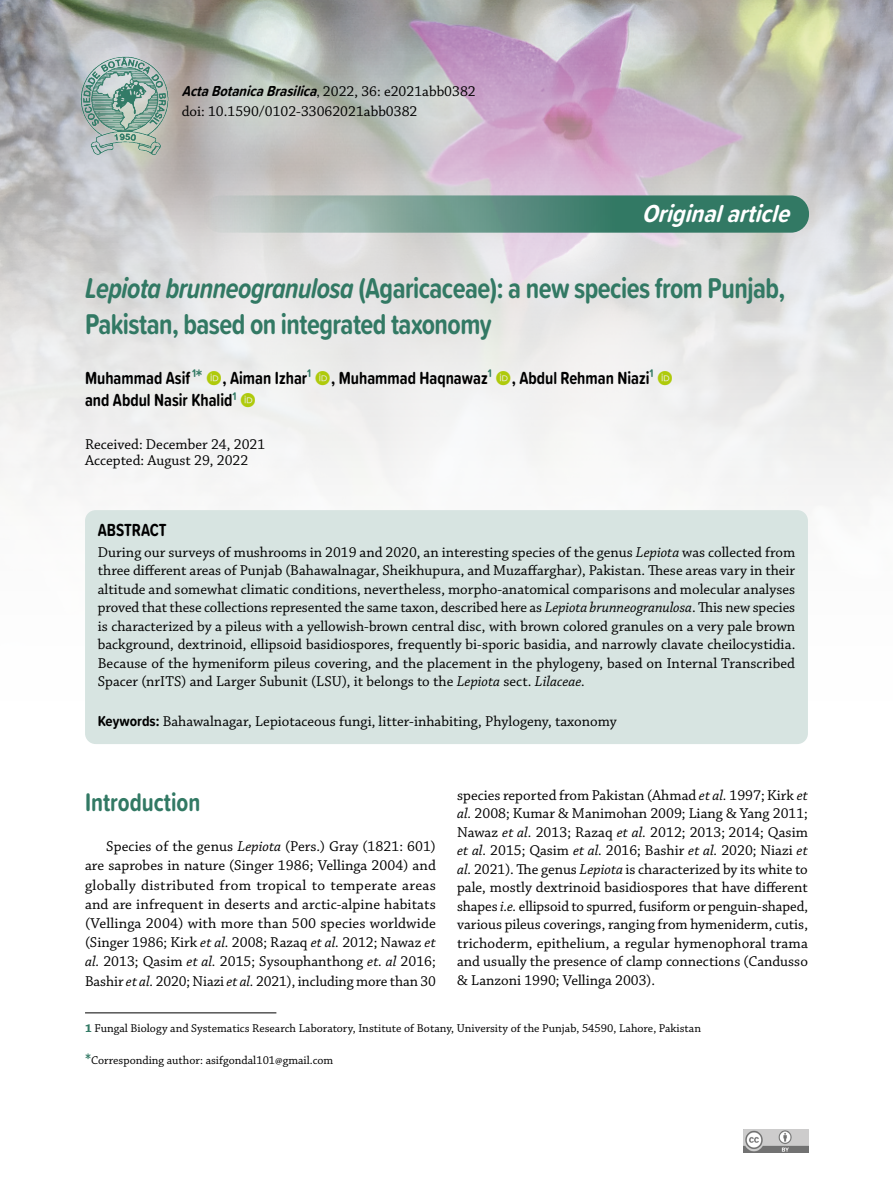
<style>
.page{position:relative;width:893px;height:1191px;background:#fff}
.page>*{position:absolute;margin:0;border:0;box-sizing:border-box;transform-origin:0 0}
.t1{font:700 29.7px/36.5px "Proxima Soft Cond";letter-spacing:-.02em;color:#327964;scale:.91 1}
.t2{font:700 26.4px "Proxima Soft Cond";color:#327964;scale:.91 1}
.t3{font:italic 700 25.5px "Proxima Soft Cond";color:#fff}
.t4{font:700 18.15px/22px "Proxima Soft Cond";color:#000;scale:.91 1}
.t5{font:15px/18.5px "Chaparral Pro";color:#000;text-align:justify}
.t6{font:italic 700 15px "Proxima Soft Cond";color:#000}
.t7{font:12px "Chaparral Pro";color:#000}
.s1{font-weight:400;font-style:normal}
.s2{font-family:"Chaparral Pro";font-weight:400;font-style:normal}
.s3{font-style:italic}
.s4{font-size:21.45px;color:#327964}
.s5{font-family:"Proxima Soft Cond";font-weight:700}
.s6{font-weight:700;color:#327964}
.s7{font-weight:700;font-size:15px;color:#327964}
</style>
<div class="page">
<img style="left:743px;top:1129px;width:66px;height:23px">
<img style="left:0;top:0;width:893px;height:742px">
<svg style="left:203px;top:195px;width:606px;height:38px;background:#6b988b"></svg>
<img style="left:77px;top:51px;width:98px;height:111px">
<div style="left:85px;top:510px;width:723px;height:234px;background:#d7e4e1;border-radius:11px"></div>
<hr style="left:85px;top:1012px;width:191px;height:1px;background:#000">
<svg style="left:207px;top:371px;width:14px;height:14px"></svg>
<svg style="left:316px;top:371px;width:14px;height:14px"></svg>
<svg style="left:496px;top:371px;width:15px;height:14px"></svg>
<svg style="left:658px;top:371px;width:14px;height:14px"></svg>
<svg style="left:241px;top:393px;width:14px;height:14px"></svg>
<p class="t6" style="left:182px;top:79px;width:295px">ActaBotanicaBrasilica<span class="s1">,</span> <span class="s2">2 0 2 2 , 3 6 : e 2 0 2 1 a b b 0 3 8 2</span></p>
<p class="t5" style="left:182px;top:103px;width:237px">doi: 10.1590/0102-33062021abb0382</p>
<h3 class="t3" style="left:642px;top:194px;width:158px">Originalarticle</h3>
<h1 class="t1" style="left:85px;top:269px;width:771px"><span class="s3">Lepiota brunneogranulosa</span> (Agaricaceae): a new species from Punjab,<br>Pakistan, based on integrated taxonomy</h1>
<p class="t4" style="left:85px;top:366px;width:626px">Muhammad Asif <sup>1</sup><span class="s4">*</span> , Aiman Izhar<sup>1</sup> , Muhammad Haqnawaz<sup>1</sup> , Abdul Rehman Niazi<sup>1 </sup>and Abdul Nasir Khalid<sup>1</sup></p>
<p class="t5" style="left:85px;top:437px;width:182px;line-height:15.5px">Received: December 24, 2021<br>Accepted: August 29, 2022</p>
<p class="t4" style="left:98px;top:518px;width:77px">ABSTRACT</p>
<p class="t5" style="left:98px;top:543px;width:699px">During our surveys of mushrooms in 2019 and 2020, an interesting species of the genus <span class="s3">Lepiota</span> was collected from three different areas of Punjab (Bahawalnagar, Sheikhupura, and Muzaffarghar), Pakistan. These areas vary in their altitude and somewhat climatic conditions, nevertheless, morpho-anatomical comparisons and molecular analyses proved that these collections represented the same taxon, described here as <span class="s3">Lepiota brunneogranulosa</span>. This new species is characterized by a pileus with a yellowish-brown central disc, with brown colored granules on a very pale brown background, dextrinoid, ellipsoid basidiospores, frequently bi-sporic basidia, and narrowly clavate cheilocystidia.<br>Because of the hymeniform pileus covering, and the placement in the phylogeny, based on Internal Transcribed Spacer (nrITS) and Larger Subunit (LSU), it belongs to the <span class="s3">Lepiota</span> sect. <span class="s3">Lilaceae.</span></p>
<p class="t5" style="left:98px;top:712px;width:520px"><span class="s5">Keywords:</span> Bahawalnagar, Lepiotaceous fungi, litter-inhabiting, Phylogeny, taxonomy</p>
<h2 class="t2" style="left:85px;top:782px;width:128px">Introduction</h2>
<p class="t5" style="left:85px;top:837px;width:352px;line-height:19.2px;text-indent:21px">Species of the genus <span class="s3">Lepiota</span> (Pers.) Gray (1821: 601) are saprobes in nature (Singer 1986; Vellinga 2004) and globally distributed from tropical to temperate areas and are infrequent in deserts and arctic-alpine habitats (Vellinga 2004) with more than 500 species worldwide (Singer 1986; Kirk <span class="s3">et al.</span> 2008; Razaq <span class="s3">et al.</span> 2012; Nawaz <span class="s3">et al.</span> 2013; Qasim <span class="s3">et al.</span> 2015; Sysouphanthong <span class="s3">et. al</span> 2016; Bashir <span class="s3">et al.</span> 2020; Niazi <span class="s3">et al.</span> 2021), including more than 30</p>
<p class="t5" style="left:457px;top:786px;width:352px">species reported from Pakistan (Ahmad <span class="s3">et al.</span> 1997; Kirk <span class="s3">et al.</span> 2008; Kumar &amp; Manimohan 2009; Liang &amp; Yang 2011; Nawaz <span class="s3">et al.</span> 2013; Razaq <span class="s3">et al.</span> 2012; 2013; 2014; Qasim <span class="s3">et al.</span> 2015; Qasim <span class="s3">et al.</span> 2016; Bashir <span class="s3">et al.</span> 2020; Niazi <span class="s3">et al.</span> 2021). The genus <span class="s3">Lepiota</span> is characterized by its white to pale, mostly dextrinoid basidiospores that have different shapes <span class="s3">i.e.</span> ellipsoid to spurred, fusiform or penguin-shaped, various pileus coverings, ranging from hymeniderm, cutis, trichoderm, epithelium, a regular hymenophoral trama and usually the presence of clamp connections (Candusso &amp; Lanzoni 1990; Vellinga 2003).</p>
<p class="t7" style="left:85px;top:1021px;width:617px"><span class="s6">1</span> Fungal Biology and Systematics Research Laboratory, Institute of Botany, University of the Punjab, 54590, Lahore, Pakistan</p>
<p class="t7" style="left:85px;top:1054px;width:250px"><span class="s7">*</span>Corresponding author: asifgondal101@gmail.com</p>
</div>
